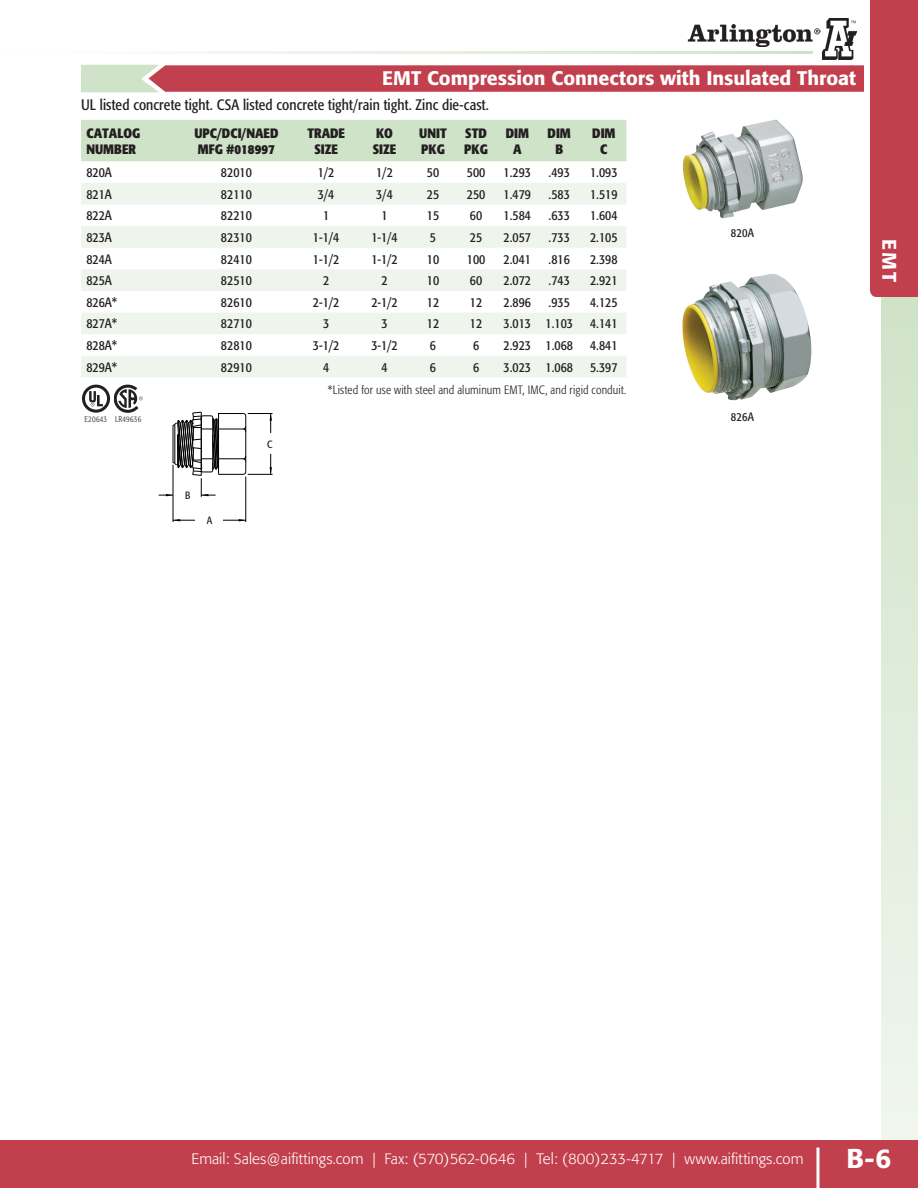
<style>
.page{position:relative;width:918px;height:1188px;background:#fff}
.page>*{position:absolute;margin:0;border:0;box-sizing:border-box;transform-origin:0 0}
.t1{font:500 27px "Formata";color:#fff}
.t2{font:500 19.5px "Formata";color:#fff}
.t3{font:300 15px "Formata";color:#fff}
.t4{font:condensed 15px "Formata";letter-spacing:.005em;color:#231f20}
.t5{font:condensed 13.5px "Formata";color:#231f20}
.t6{font:700 condensed 13.5px "Formata";color:#231f20}
.t7{font:300 condensed 12px "Formata";letter-spacing:.015em;color:#231f20}
.t8{font:condensed 12px "Formata";letter-spacing:.01em;color:#231f20}
.t9{font:condensed 10.5px "Formata";color:#231f20}
.t10{font:300 condensed 8.25px "Formata";letter-spacing:.025em;color:#231f20}
</style>
<div class="page">
<div style="left:881px;top:294px;width:37px;height:894px;background:linear-gradient(to bottom,#cfe3c8,#f2f7f0)"></div>
<div style="left:0;top:1140px;width:918px;height:48px;background:#c23f4d"></div>
<hr style="left:816px;top:1148px;width:3px;height:40px;background:#fff">
<div style="left:870px;top:0;width:48px;height:297px;background:#c23f4d"></div>
<hr style="left:0;top:52px;width:813px;height:2px;background:#cfe3c8">
<img style="left:822px;top:18px;width:34px;height:41px">
<img style="left:688px;top:24px;width:133px;height:22px">
<img style="left:682px;top:274px;width:129px;height:126px">
<img style="left:683px;top:120px;width:93px;height:98px">
<hr style="left:173px;top:465px;width:1px;height:57px;background:#000">
<hr style="left:245px;top:477px;width:1px;height:45px;background:#000">
<svg style="left:173px;top:517px;width:73px;height:5px"></svg>
<svg style="left:159px;top:412px;width:114px;height:87px"></svg>
<div style="left:258px;top:434px;width:24px;height:20px;background:#fff"></div>
<div style="left:176px;top:489px;width:23px;height:13px;background:#fff"></div>
<div style="left:196px;top:515px;width:27px;height:10px;background:#fff"></div>
<svg style="left:81px;top:65px;width:783px;height:27px;background:#c4525c"></svg>
<svg style="left:82px;top:385px;width:61px;height:28px"></svg>
<div style="left:81px;top:120px;width:545px;height:41px;background:#cfe3c8"></div>
<svg style="left:81px;top:183px;width:545px;height:194px;fill:#eff5ed"></svg>
<p class="t2" style="left:382px;top:67px;width:475px">EMT Compression Connectors with Insulated Throat</p>
<p class="t4" style="left:81px;top:95px;width:410px">UL listed concrete tight. CSA listed concrete tight/rain tight. Zinc die-cast.</p>
<p class="t6" style="left:86px;top:125px;width:56px">CATALOG</p>
<p class="t6" style="left:86px;top:141px;width:51px">NUMBER</p>
<p class="t6" style="left:194px;top:125px;width:86px">UPC/DCI/NAED</p>
<p class="t6" style="left:198px;top:141px;width:79px">MFG #018997</p>
<p class="t6" style="left:307px;top:125px;width:39px">TRADE</p>
<p class="t6" style="left:314px;top:141px;width:25px">SIZE</p>
<p class="t6" style="left:376px;top:125px;width:18px">KO</p>
<p class="t6" style="left:373px;top:141px;width:25px">SIZE</p>
<p class="t6" style="left:419px;top:125px;width:29px">UNIT</p>
<p class="t6" style="left:421px;top:141px;width:25px">PKG</p>
<p class="t6" style="left:465px;top:125px;width:23px">STD</p>
<p class="t6" style="left:464px;top:141px;width:25px">PKG</p>
<p class="t6" style="left:506px;top:125px;width:25px">DIM</p>
<p class="t6" style="left:513px;top:141px;width:10px">A</p>
<p class="t6" style="left:548px;top:125px;width:25px">DIM</p>
<p class="t6" style="left:555px;top:141px;width:9px">B</p>
<p class="t6" style="left:592px;top:125px;width:25px">DIM</p>
<p class="t6" style="left:600px;top:141px;width:9px">C</p>
<p class="t5" style="left:86px;top:165px;width:27px">820A</p>
<p class="t5" style="left:221px;top:165px;width:32px">82010</p>
<p class="t5" style="left:318px;top:165px;width:18px">1/2</p>
<p class="t5" style="left:376px;top:165px;width:18px">1/2</p>
<p class="t5" style="left:427px;top:165px;width:14px">50</p>
<p class="t5" style="left:467px;top:165px;width:20px">500</p>
<p class="t5" style="left:504px;top:165px;width:29px">1.293</p>
<p class="t5" style="left:549px;top:165px;width:23px">.493</p>
<p class="t5" style="left:590px;top:165px;width:29px">1.093</p>
<p class="t5" style="left:86px;top:186px;width:27px">821A</p>
<p class="t5" style="left:221px;top:186px;width:32px">82110</p>
<p class="t5" style="left:318px;top:186px;width:18px">3/4</p>
<p class="t5" style="left:376px;top:186px;width:18px">3/4</p>
<p class="t5" style="left:427px;top:186px;width:14px">25</p>
<p class="t5" style="left:467px;top:186px;width:20px">250</p>
<p class="t5" style="left:504px;top:186px;width:29px">1.479</p>
<p class="t5" style="left:549px;top:186px;width:23px">.583</p>
<p class="t5" style="left:590px;top:186px;width:29px">1.519</p>
<p class="t5" style="left:86px;top:208px;width:27px">822A</p>
<p class="t5" style="left:221px;top:208px;width:32px">82210</p>
<p class="t5" style="left:323px;top:208px;width:8px">1</p>
<p class="t5" style="left:381px;top:208px;width:8px">1</p>
<p class="t5" style="left:427px;top:208px;width:14px">15</p>
<p class="t5" style="left:470px;top:208px;width:14px">60</p>
<p class="t5" style="left:504px;top:208px;width:29px">1.584</p>
<p class="t5" style="left:549px;top:208px;width:23px">.633</p>
<p class="t5" style="left:590px;top:208px;width:29px">1.604</p>
<p class="t5" style="left:86px;top:229px;width:27px">823A</p>
<p class="t5" style="left:221px;top:229px;width:32px">82310</p>
<p class="t5" style="left:313px;top:229px;width:28px">1-1/4</p>
<p class="t5" style="left:371px;top:229px;width:28px">1-1/4</p>
<p class="t5" style="left:430px;top:229px;width:8px">5</p>
<p class="t5" style="left:470px;top:229px;width:14px">25</p>
<p class="t5" style="left:504px;top:229px;width:29px">2.057</p>
<p class="t5" style="left:549px;top:229px;width:23px">.733</p>
<p class="t5" style="left:590px;top:229px;width:29px">2.105</p>
<p class="t5" style="left:86px;top:251px;width:27px">824A</p>
<p class="t5" style="left:221px;top:251px;width:32px">82410</p>
<p class="t5" style="left:313px;top:251px;width:28px">1-1/2</p>
<p class="t5" style="left:371px;top:251px;width:28px">1-1/2</p>
<p class="t5" style="left:427px;top:251px;width:14px">10</p>
<p class="t5" style="left:467px;top:251px;width:20px">100</p>
<p class="t5" style="left:504px;top:251px;width:29px">2.041</p>
<p class="t5" style="left:549px;top:251px;width:23px">.816</p>
<p class="t5" style="left:590px;top:251px;width:29px">2.398</p>
<p class="t5" style="left:86px;top:273px;width:27px">825A</p>
<p class="t5" style="left:221px;top:273px;width:32px">82510</p>
<p class="t5" style="left:323px;top:273px;width:8px">2</p>
<p class="t5" style="left:381px;top:273px;width:8px">2</p>
<p class="t5" style="left:427px;top:273px;width:14px">10</p>
<p class="t5" style="left:470px;top:273px;width:14px">60</p>
<p class="t5" style="left:504px;top:273px;width:29px">2.072</p>
<p class="t5" style="left:549px;top:273px;width:23px">.743</p>
<p class="t5" style="left:590px;top:273px;width:29px">2.921</p>
<p class="t5" style="left:86px;top:294px;width:32px">826A*</p>
<p class="t5" style="left:221px;top:294px;width:32px">82610</p>
<p class="t5" style="left:313px;top:294px;width:28px">2-1/2</p>
<p class="t5" style="left:371px;top:294px;width:28px">2-1/2</p>
<p class="t5" style="left:427px;top:294px;width:14px">12</p>
<p class="t5" style="left:470px;top:294px;width:14px">12</p>
<p class="t5" style="left:504px;top:294px;width:29px">2.896</p>
<p class="t5" style="left:549px;top:294px;width:23px">.935</p>
<p class="t5" style="left:590px;top:294px;width:29px">4.125</p>
<p class="t5" style="left:86px;top:316px;width:32px">827A*</p>
<p class="t5" style="left:221px;top:316px;width:32px">82710</p>
<p class="t5" style="left:323px;top:316px;width:8px">3</p>
<p class="t5" style="left:381px;top:316px;width:8px">3</p>
<p class="t5" style="left:427px;top:316px;width:14px">12</p>
<p class="t5" style="left:470px;top:316px;width:14px">12</p>
<p class="t5" style="left:504px;top:316px;width:29px">3.013</p>
<p class="t5" style="left:546px;top:316px;width:29px">1.103</p>
<p class="t5" style="left:590px;top:316px;width:29px">4.141</p>
<p class="t5" style="left:86px;top:337px;width:32px">828A*</p>
<p class="t5" style="left:221px;top:337px;width:32px">82810</p>
<p class="t5" style="left:313px;top:337px;width:28px">3-1/2</p>
<p class="t5" style="left:371px;top:337px;width:28px">3-1/2</p>
<p class="t5" style="left:430px;top:337px;width:8px">6</p>
<p class="t5" style="left:473px;top:337px;width:8px">6</p>
<p class="t5" style="left:504px;top:337px;width:29px">2.923</p>
<p class="t5" style="left:546px;top:337px;width:29px">1.068</p>
<p class="t5" style="left:590px;top:337px;width:29px">4.841</p>
<p class="t5" style="left:86px;top:359px;width:32px">829A*</p>
<p class="t5" style="left:221px;top:359px;width:32px">82910</p>
<p class="t5" style="left:323px;top:359px;width:8px">4</p>
<p class="t5" style="left:381px;top:359px;width:8px">4</p>
<p class="t5" style="left:430px;top:359px;width:8px">6</p>
<p class="t5" style="left:473px;top:359px;width:8px">6</p>
<p class="t5" style="left:504px;top:359px;width:29px">3.023</p>
<p class="t5" style="left:546px;top:359px;width:29px">1.068</p>
<p class="t5" style="left:590px;top:359px;width:29px">5.397</p>
<p class="t10" style="left:84px;top:415px;width:24px">E20643</p>
<p class="t10" style="left:115px;top:414px;width:28px">LR49636</p>
<p class="t9" style="left:185px;top:490px;width:7px">B</p>
<p class="t9" style="left:207px;top:514px;width:7px">A</p>
<p class="t9" style="left:267px;top:438px;width:7px">C</p>
<p class="t7" style="left:328px;top:383px;width:300px">*Listed for use with steel and aluminum EMT, IMC, and rigid conduit.</p>
<p class="t8" style="left:731px;top:226px;width:25px">820A</p>
<p class="t8" style="left:731px;top:410px;width:25px">826A</p>
<h2 class="t2" style="left:901px;top:239px;width:45px;rotate:90deg">EMT</h2>
<p class="t3" style="left:192px;top:1150px;width:613px">Email: Sales@aifittings.com | Fax: (570)562-0646 | Tel: (800)233-4717 | www.aifittings.com</p>
<h1 class="t1" style="left:847px;top:1142px;width:46px">B-6</h1>
</div>
